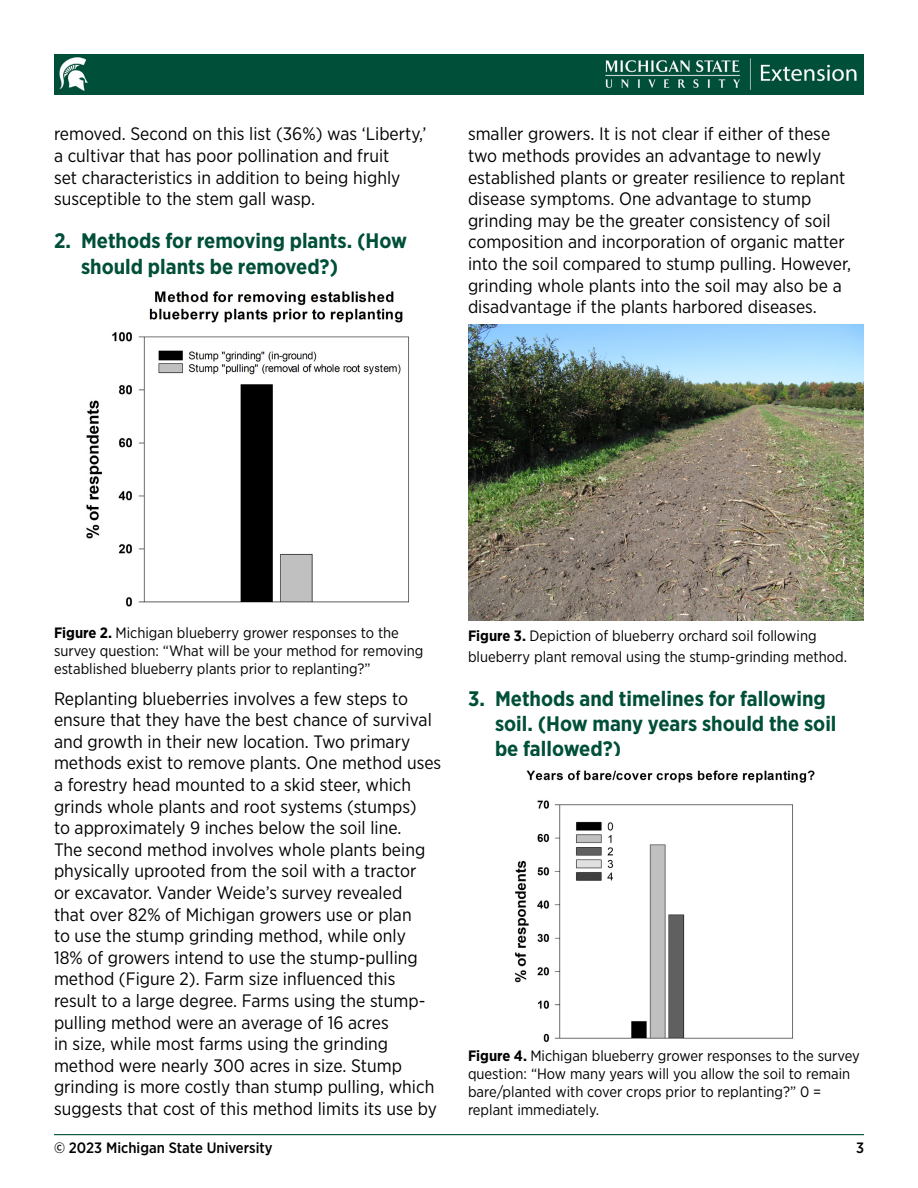
<style>
.page{position:relative;width:918px;height:1188px;background:#fff}
.page>*{position:absolute;margin:0;border:0;box-sizing:border-box;transform-origin:0 0}
.t1{font:700 21px/25.2px "Gotham Narrow";color:#004f39}
.body{font:18px/21.6px "Gotham Narrow";color:#000}
.Figure_caption{font:15px/18px "Gotham Narrow";color:#000}
.t2{font:500 15px "Gotham Narrow";color:#000}
.s1{font-weight:700}
</style>
<div class="page">
<img style="left:54px;top:54px;width:810px;height:41px">
<hr style="left:54px;top:1134px;width:810px;height:1px;background:#004f39">
<img style="left:86px;top:291px;width:323px;height:316px">
<img style="left:468px;top:324px;width:395px;height:297px">
<img style="left:514px;top:770px;width:301px;height:273px">
<p class="body" style="left:54px;top:123px;width:374px">removed. Second on this list (36%) was ‘Liberty,’ a cultivar that has poor pollination and fruit<br>set characteristics in addition to being highly susceptible to the stem gall wasp.</p>
<h1 class="t1" style="left:81px;top:228px;width:328px;text-indent:-27px">2. Methods for removing plants. (How should plants be removed?)</h1>
<p class="body" style="left:468px;top:123px;width:385px">smaller growers. It is not clear if either of these two methods provides an advantage to newly established plants or greater resilience to replant disease symptoms. One advantage to stump grinding may be the greater consistency of soil composition and incorporation of organic matter into the soil compared to stump pulling. However, grinding whole plants into the soil may also be a disadvantage if the plants harbored diseases.</p>
<p class="Figure_caption" style="left:54px;top:624px;width:371px"><span class="s1">Figure 2.</span> Michigan blueberry grower responses to the survey question: “What will be your method for removing established blueberry plants prior to replanting?”</p>
<p class="body" style="left:54px;top:687px;width:389px">Replanting blueberries involves a few steps to ensure that they have the best chance of survival and growth in their new location. Two primary methods exist to remove plants. One method uses a forestry head mounted to a skid steer, which grinds whole plants and root systems (stumps)<br>to approximately 9 inches below the soil line.<br>The second method involves whole plants being physically uprooted from the soil with a tractor<br>or excavator. Vander Weide’s survey revealed<br>that over 82% of Michigan growers use or plan<br>to use the stump grinding method, while only<br>18% of growers intend to use the stump-pulling method (Figure 2). Farm size influenced this result to a large degree. Farms using the stump&shy;pulling method were an average of 16 acres<br>in size, while most farms using the grinding method were nearly 300 acres in size. Stump grinding is more costly than stump pulling, which suggests that cost of this method limits its use by</p>
<p class="Figure_caption" style="left:468px;top:624px;width:381px;line-height:21.6px"><span class="s1">Figure 3.</span> Depiction of blueberry orchard soil following blueberry plant removal using the stump-grinding method.</p>
<h1 class="t1" style="left:495px;top:685px;width:343px;text-indent:-27px">3. Methods and timelines for fallowing soil. (How many years should the soil be fallowed?)</h1>
<p class="Figure_caption" style="left:468px;top:1047px;width:393px"><span class="s1">Figure 4.</span> Michigan blueberry grower responses to the survey question: “How many years will you allow the soil to remain bare/planted with cover crops prior to replanting?” 0 = replant immediately.</p>
<p class="t2" style="left:54px;top:1138px;width:220px">© 2023 Michigan State University</p>
<p class="t2" style="left:856px;top:1138px;width:9px">3</p>
</div>
